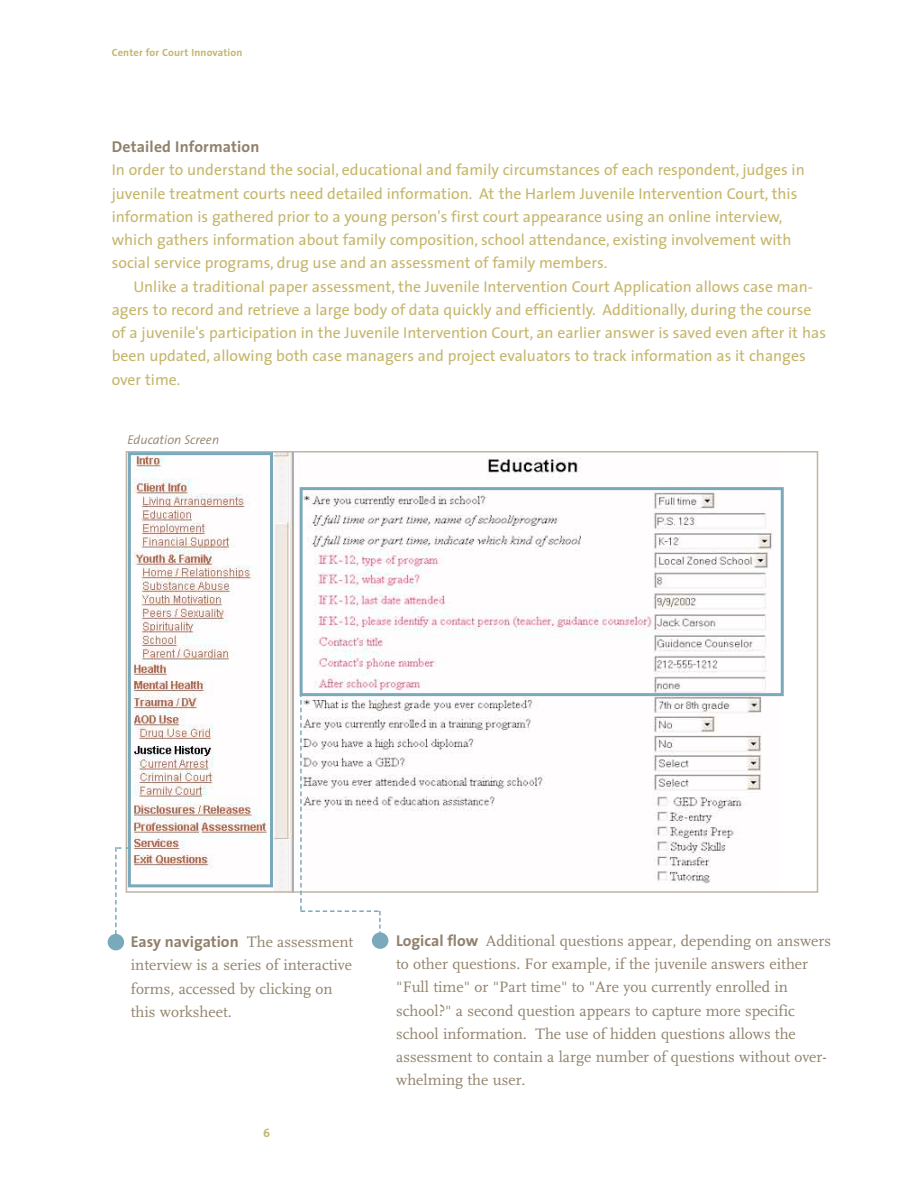
<style>
.page{position:relative;width:918px;height:1188px;background:#fff}
.page>*{position:absolute;margin:0;border:0;box-sizing:border-box;transform-origin:0 0}
.t1{font:15.75px/23.2px "The Sans";color:#c5b66b}
.t2{font:15.75px/23.2px "FF Scala";color:#90816b}
.t3{font:700 15.75px "The Sans";letter-spacing:.01em;color:#90816b}
.t4{font:italic 300 12.75px "The Sans";color:#90816b}
.t5{font:700 12px "The Sans";color:#c5b66b}
.t6{font:700 10.5px "The Sans";letter-spacing:.02em;color:#c5b66b}
.s1{font-family:"FF Scala";font-weight:400}
.s2{font-family:"The Sans";font-weight:700}
</style>
<div class="page">
<img style="left:130px;top:454px;width:650px;height:436px">
<div style="left:300px;top:487px;width:484px;height:209px;border:3px solid #7aa9bb"></div>
<svg style="left:115px;top:847px;width:15px;height:95px"></svg>
<div style="left:128px;top:452px;width:145px;height:435px;border:3px solid #7aa9bb"></div>
<div style="left:108px;top:934px;width:16px;height:16px;background:#7aa9bb;border-radius:50%"></div>
<div style="left:372px;top:932px;width:16px;height:17px;background:#7aa9bb;border-radius:50%"></div>
<svg style="left:300px;top:692px;width:81px;height:249px"></svg>
<p class="t6" style="left:112px;top:48px;width:132px">Center for Court Innovation</p>
<p class="t3" style="left:112px;top:141px;width:149px">Detailed Information</p>
<p class="t1" style="left:112px;top:160px;width:695px">In order to understand the social, educational and family circumstances of each respondent, judges in juvenile treatment courts need detailed information. At the Harlem Juvenile Intervention Court, this information is gathered prior to a young person's first court appearance using an online interview, which gathers information about family composition, school attendance, existing involvement with social service programs, drug use and an assessment of family members.</p>
<p class="t1" style="left:112px;top:276px;width:716px;text-indent:22px">Unlike a traditional paper assessment, the Juvenile Intervention Court Application allows case man&shy;agers to record and retrieve a large body of data quickly and efficiently. Additionally, during the course of a juvenile's participation in the Juvenile Intervention Court, an earlier answer is saved even after it has been updated, allowing both case managers and project evaluators to track information as it changes over time.</p>
<p class="t4" style="left:128px;top:435px;width:93px">Education Screen</p>
<p class="t3" style="left:131px;top:936px;width:224px">Easy navigation <span class="s1">The assessment</span></p>
<p class="t2" style="left:131px;top:955px;width:223px">interview is a series of interactive forms, accessed by clicking on this worksheet.</p>
<p class="t5" style="left:263px;top:1128px;width:8px">6</p>
<p class="t2" style="left:396px;top:930px;width:436px"><span class="s2">Logical flow</span> Additional questions appear, depending on answers to other questions. For example, if the juvenile answers either "Full time" or "Part time" to "Are you currently enrolled in school?" a second question appears to capture more specific school information. The use of hidden questions allows the assessment to contain a large number of questions without over&shy;whelming the user.</p>
</div>
